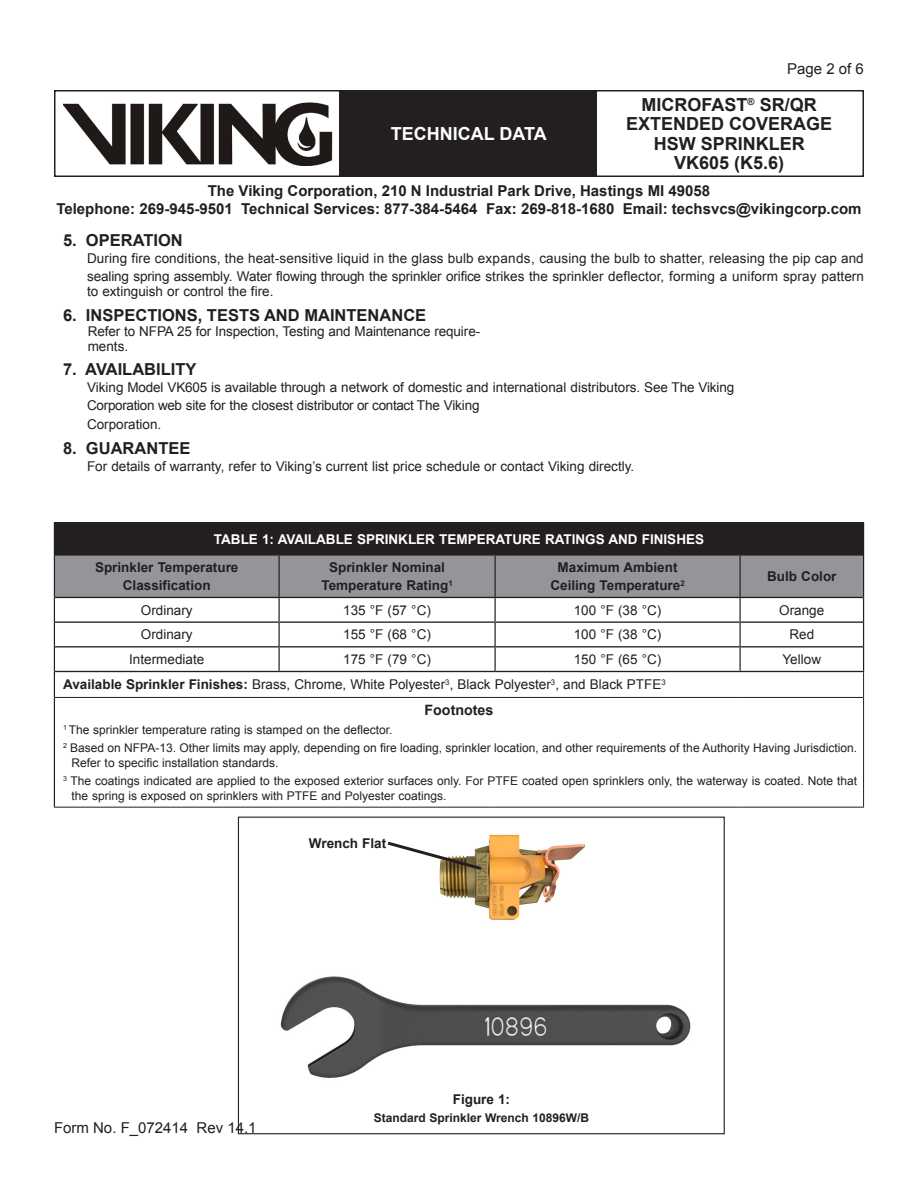
<style>
.page{position:relative;width:918px;height:1188px;background:#fff}
.page>*{position:absolute;margin:0;border:0;box-sizing:border-box;transform-origin:0 0}
.t1{font:700 18px/19.5px "Arial";color:#231f20;text-align:center}
.t2{font:700 18px "Arial";color:#fff}
.Heading{font:700 16.5px "Arial";color:#231f20}
.t3{font:700 15px/18px "Arial";color:#231f20;text-align:center}
.t4{font:15px "Arial";color:#231f20}
.Table_Text_Bold{font:700 14.25px "Arial";color:#231f20}
.Body_Text{font:13.5px/15px "Arial";color:#231f20}
.Table_Text_Bold-2{font:700 13.5px/17.9px "Arial";color:#231f20;text-align:center}
.Table_Text{font:13.5px "Arial";color:#231f20}
.Footnotes{font:13.5px "Arial";color:#231f20}
.Technical_Data{font:13.5px "Arial";letter-spacing:-.01em;color:#231f20}
.Table_Text_Bold_Whit{font:700 13.5px "Arial";color:#fff}
.Center_-_Bold{font:700 13.5px "Arial";color:#231f20}
.Footnotes-2{font:12px/15px "Arial";color:#231f20}
.Center-Bold{font:700 12px "Arial";color:#231f20}
.s1{font-weight:700}
</style>
<div class="page">
<div style="left:54px;top:90px;width:810px;height:87px;border:2px solid #231f20"></div>
<div style="left:340px;top:91px;width:257px;height:85px;background:#231f20"></div>
<img style="left:63px;top:102px;width:269px;height:63px">
<div style="left:54px;top:523px;width:810px;height:32px;background:#231f20"></div>
<hr style="left:55px;top:697px;width:224px;height:1px;background:#231f20">
<hr style="left:279px;top:697px;width:216px;height:1px;background:#231f20">
<hr style="left:495px;top:697px;width:245px;height:1px;background:#231f20">
<hr style="left:740px;top:697px;width:123px;height:1px;background:#231f20">
<hr style="left:54px;top:697px;width:1px;height:110px;background:#231f20">
<hr style="left:863px;top:697px;width:1px;height:110px;background:#231f20">
<hr style="left:54px;top:807px;width:225px;height:1px;background:#231f20">
<hr style="left:279px;top:807px;width:216px;height:1px;background:#231f20">
<hr style="left:495px;top:807px;width:245px;height:1px;background:#231f20">
<hr style="left:740px;top:807px;width:124px;height:1px;background:#231f20">
<hr style="left:54px;top:522px;width:225px;height:1px;background:#231f20">
<hr style="left:279px;top:522px;width:216px;height:1px;background:#231f20">
<hr style="left:495px;top:522px;width:245px;height:1px;background:#231f20">
<hr style="left:740px;top:522px;width:124px;height:1px;background:#231f20">
<svg style="left:54px;top:555px;width:810px;height:142px"></svg>
<div style="left:238px;top:817px;width:487px;height:317px;border:1px solid #231f20"></div>
<img style="left:280px;top:834px;width:411px;height:244px">
<svg style="left:384px;top:839px;width:101px;height:33px"></svg>
<h1 class="t2" style="left:391px;top:121px;width:157px">TECHNICAL DATA</h1>
<p class="t4" style="left:787px;top:59px;width:78px">Page 2 of 6</p>
<h1 class="t1" style="left:626px;top:95px;width:208px">MICROFAST<sup>®</sup> SR/QR<br>EXTENDED COVERAGE<br>HSW SPRINKLER<br>VK605 (K5.6)</h1>
<p class="t3" style="left:56px;top:182px;width:807px">The Viking Corporation, 210 N Industrial Park Drive, Hastings MI 49058<br>Telephone: 269-945-9501 Technical Services: 877-384-5464 Fax: 269-818-1680 Email: techsvcs@vikingcorp.com</p>
<p class="Heading" style="left:63px;top:229px;width:121px">5. OPERATION</p>
<p class="Body_Text" style="left:87px;top:251px;width:778px">During fire conditions, the heat-sensitive liquid in the glass bulb expands, causing the bulb to shatter, releasing the pip cap and</p>
<p class="Body_Text" style="left:87px;top:269px;width:778px">sealing spring assembly. Water flowing through the sprinkler orifice strikes the sprinkler deflector, forming a uniform spray pattern to extinguish or control the fire.</p>
<p class="Heading" style="left:63px;top:305px;width:365px">6. INSPECTIONS, TESTS AND MAINTENANCE</p>
<p class="Technical_Data" style="left:88px;top:323px;width:394px">Refer to NFPA 25 for Inspection, Testing and Maintenance require-</p>
<p class="Technical_Data" style="left:88px;top:338px;width:42px">ments.</p>
<p class="Heading" style="left:63px;top:359px;width:135px">7. AVAILABILITY</p>
<p class="Body_Text" style="left:87px;top:380px;width:649px">Viking Model VK605 is available through a network of domestic and international distributors. See The Viking</p>
<p class="Body_Text" style="left:87px;top:398px;width:394px">Corporation web site for the closest distributor or contact The Viking</p>
<p class="Body_Text" style="left:87px;top:416px;width:76px">Corporation.</p>
<p class="Heading" style="left:63px;top:437px;width:129px">8. GUARANTEE</p>
<p class="Body_Text" style="left:87px;top:459px;width:549px">For details of warranty, refer to Viking’s current list price schedule or contact Viking directly.</p>
<p class="Table_Text_Bold_Whit" style="left:214px;top:530px;width:492px">TABLE 1: AVAILABLE SPRINKLER TEMPERATURE RATINGS AND FINISHES</p>
<p class="Table_Text_Bold-2" style="left:95px;top:559px;width:145px">Sprinkler Temperature<br>Classification</p>
<p class="Table_Text_Bold-2" style="left:321px;top:559px;width:133px">Sprinkler Nominal<br>Temperature Rating<sup>1</sup></p>
<p class="Table_Text_Bold-2" style="left:550px;top:559px;width:136px">Maximum Ambient<br>Ceiling Temperature<sup>2</sup></p>
<p class="Table_Text_Bold-2" style="left:767px;top:568px;width:71px">Bulb Color</p>
<p class="Table_Text" style="left:141px;top:601px;width:53px">Ordinary</p>
<p class="Table_Text" style="left:343px;top:601px;width:89px">135 °F (57 °C)</p>
<p class="Table_Text" style="left:574px;top:601px;width:89px">100 °F (38 °C)</p>
<p class="Table_Text" style="left:779px;top:601px;width:47px">Orange</p>
<p class="Table_Text" style="left:141px;top:626px;width:53px">Ordinary</p>
<p class="Table_Text" style="left:343px;top:626px;width:89px">155 °F (68 °C)</p>
<p class="Table_Text" style="left:574px;top:626px;width:89px">100 °F (38 °C)</p>
<p class="Table_Text" style="left:789px;top:626px;width:26px">Red</p>
<p class="Table_Text" style="left:129px;top:650px;width:77px">Intermediate</p>
<p class="Table_Text" style="left:343px;top:650px;width:89px">175 °F (79 °C)</p>
<p class="Table_Text" style="left:574px;top:650px;width:89px">150 °F (65 °C)</p>
<p class="Table_Text" style="left:783px;top:650px;width:40px">Yellow</p>
<p class="Footnotes" style="left:63px;top:676px;width:604px"><span class="s1">Available Sprinkler Finishes:</span> Brass, Chrome, White Polyester<sup>3</sup>, Black Polyester<sup>3</sup>, and Black PTFE<sup>3</sup></p>
<p class="Table_Text_Bold" style="left:424px;top:700px;width:71px">Footnotes</p>
<p class="Footnotes-2" style="left:63px;top:722px;width:331px"><sup>1</sup> The sprinkler temperature rating is stamped on the deflector.</p>
<p class="Footnotes-2" style="left:72px;top:740px;width:787px;text-indent:-9px"><sup>2</sup> Based on NFPA-13. Other limits may apply, depending on fire loading, sprinkler location, and other requirements of the Authority Having Jurisdiction.<br>Refer to specific installation standards.</p>
<p class="Footnotes-2" style="left:72px;top:773px;width:787px;text-indent:-9px"><sup>3</sup> The coatings indicated are applied to the exposed exterior surfaces only. For PTFE coated open sprinklers only, the waterway is coated. Note that the spring is exposed on sprinklers with PTFE and Polyester coatings.</p>
<p class="Center_-_Bold" style="left:309px;top:834px;width:79px">Wrench Flat</p>
<p class="t4" style="left:54px;top:1118px;width:204px">Form No. F_072414 Rev 14.1</p>
<p class="Center_-_Bold" style="left:453px;top:1090px;width:59px">Figure 1:</p>
<p class="Center-Bold" style="left:374px;top:1110px;width:217px">Standard Sprinkler Wrench 10896W/B</p>
</div>
